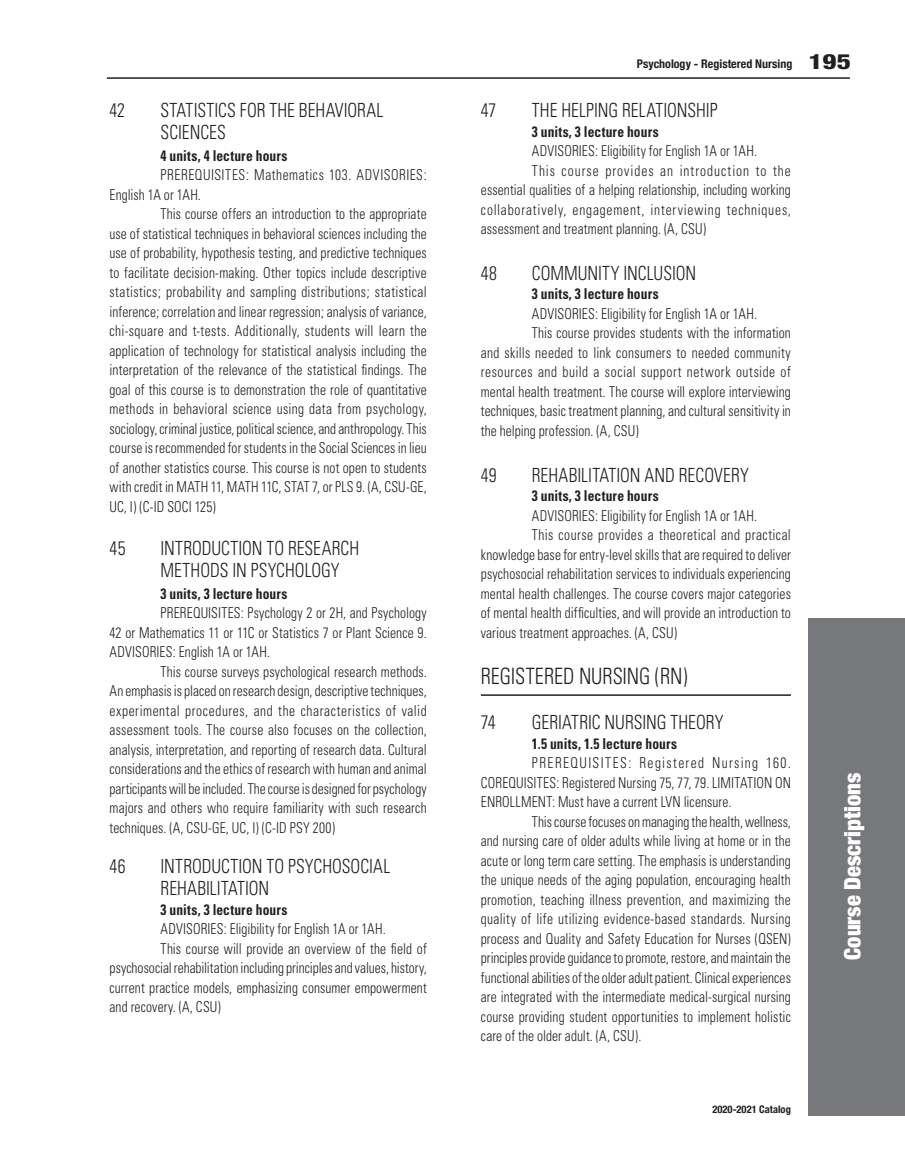
<style>
.page{position:relative;width:905px;height:1175px;background:#fff}
.page>*{position:absolute;margin:0;border:0;box-sizing:border-box;transform-origin:0 0}
.ProgramNAME{font:300 condensed 22.5px "Univers";color:#231f20;scale:.9 1}
.t1{font:900 condensed 22.5px "Helvetica Neue";color:#fff}
.t2{font:800 condensed 21px "Helvetica Neue";color:#231f20;scale:1.3 1}
.CourseTitlefinal{font:300 condensed 19.5px "Univers";color:#231f20;scale:.9 1}
.TEXTDES{font:300 condensed 15px/19.5px "Univers";letter-spacing:.01em;color:#231f20;text-align:justify;scale:.9 1}
.TEXTDES-2{font:700 condensed 15px "Univers";letter-spacing:.01em;color:#231f20;scale:.9 1}
.TEXTDES-3{font:300 condensed 15px/19.5px "Univers";letter-spacing:.035em;color:#231f20;scale:.9 1}
.CourseTitlefinal-2{font:700 condensed 15px "Univers";letter-spacing:.01em;color:#231f20;scale:.9 1}
.t3{font:700 condensed 12px "Helvetica Neue";color:#231f20}
.t4{font:700 condensed 10.5px "Helvetica Neue";color:#231f20}
</style>
<div class="page">
<hr style="left:107px;top:77px;width:742px;height:2px;background:#231f20">
<div style="left:808px;top:618px;width:96px;height:497px;background:#76787b"></div>
<hr style="left:481px;top:694px;width:309px;height:2px;background:#231f20">
<p class="CourseTitlefinal" style="left:110px;top:98px;width:19px">42</p>
<p class="CourseTitlefinal" style="left:161px;top:98px;width:249px">STATISTICS FOR THE BEHAVIORAL</p>
<p class="CourseTitlefinal" style="left:161px;top:120px;width:74px">SCIENCES</p>
<p class="CourseTitlefinal-2" style="left:160px;top:146px;width:142px">4 units, 4 lecture hours</p>
<p class="TEXTDES-3" style="left:110px;top:165px;width:354px;text-indent:51px">PREREQUISITES: Mathematics 103. ADVISORIES:<br>English 1A or 1AH.</p>
<p class="TEXTDES" style="left:110px;top:204px;width:354px;text-indent:51px">This course offers an introduction to the appropriate use of statistical techniques in behavioral sciences including the use of probability, hypothesis testing, and predictive techniques to facilitate decision-making. Other topics include descriptive statistics; probability and sampling distributions; statistical inference; correlation and linear regression; analysis of variance, chi-square and t-tests. Additionally, students will learn the application of technology for statistical analysis including the interpretation of the relevance of the statistical findings. The goal of this course is to demonstration the role of quantitative methods in behavioral science using data from psychology, sociology, criminal justice, political science, and anthropology. This course is recommended for students in the Social Sciences in lieu of another statistics course. This course is not open to students with credit in MATH 11, MATH 11C, STAT 7, or PLS 9. (A, CSU-GE, UC, I) (C-ID SOCI 125)</p>
<p class="CourseTitlefinal" style="left:110px;top:536px;width:19px">45</p>
<p class="CourseTitlefinal" style="left:161px;top:536px;width:222px">INTRODUCTION TO RESEARCH</p>
<p class="CourseTitlefinal" style="left:161px;top:558px;width:200px">METHODS IN PSYCHOLOGY</p>
<p class="CourseTitlefinal-2" style="left:160px;top:584px;width:142px">3 units, 3 lecture hours</p>
<p class="TEXTDES" style="left:110px;top:603px;width:354px;text-indent:51px">PREREQUISITES: Psychology 2 or 2H, and Psychology 42 or Mathematics 11 or 11C or Statistics 7 or Plant Science 9.<br>ADVISORIES: English 1A or 1AH.</p>
<p class="TEXTDES" style="left:110px;top:661px;width:354px;text-indent:51px">This course surveys psychological research methods.<br>An emphasis is placed on research design, descriptive techniques, experimental procedures, and the characteristics of valid assessment tools. The course also focuses on the collection, analysis, interpretation, and reporting of research data. Cultural considerations and the ethics of research with human and animal participants will be included. The course is designed for psychology majors and others who require familiarity with such research techniques. (A, CSU-GE, UC, I) (C-ID PSY 200)</p>
<p class="CourseTitlefinal" style="left:110px;top:854px;width:19px">46</p>
<p class="CourseTitlefinal" style="left:161px;top:854px;width:257px">INTRODUCTION TO PSYCHOSOCIAL</p>
<p class="CourseTitlefinal" style="left:161px;top:876px;width:122px">REHABILITATION</p>
<p class="TEXTDES-2" style="left:160px;top:900px;width:142px">3 units, 3 lecture hours</p>
<p class="TEXTDES" style="left:160px;top:919px;width:251px">ADVISORIES: Eligibility for English 1A or 1AH.</p>
<p class="TEXTDES" style="left:110px;top:938px;width:354px;text-indent:51px">This course will provide an overview of the field of psychosocial rehabilitation including principles and values, history, current practice models, emphasizing consumer empowerment and recovery. (A, CSU)</p>
<p class="t3" style="left:636px;top:54px;width:157px">Psychology - Registered Nursing</p>
<p class="CourseTitlefinal" style="left:481px;top:98px;width:19px">47</p>
<p class="CourseTitlefinal" style="left:532px;top:98px;width:208px">THE HELPING RELATIONSHIP</p>
<p class="TEXTDES-2" style="left:532px;top:122px;width:142px">3 units, 3 lecture hours</p>
<p class="TEXTDES" style="left:532px;top:141px;width:251px">ADVISORIES: Eligibility for English 1A or 1AH.</p>
<p class="TEXTDES" style="left:481px;top:160px;width:346px;text-indent:51px">This course provides an introduction to the essential qualities of a helping relationship, including working collaboratively, engagement, interviewing techniques, assessment and treatment planning. (A, CSU)</p>
<p class="CourseTitlefinal" style="left:481px;top:261px;width:19px">48</p>
<p class="CourseTitlefinal" style="left:532px;top:261px;width:184px">COMMUNITY INCLUSION</p>
<p class="TEXTDES-2" style="left:532px;top:285px;width:142px">3 units, 3 lecture hours</p>
<p class="TEXTDES" style="left:532px;top:304px;width:251px">ADVISORIES: Eligibility for English 1A or 1AH.</p>
<p class="TEXTDES" style="left:481px;top:323px;width:346px;text-indent:51px">This course provides students with the information and skills needed to link consumers to needed community resources and build a social support network outside of mental health treatment. The course will explore interviewing techniques, basic treatment planning, and cultural sensitivity in the helping profession. (A, CSU)</p>
<p class="CourseTitlefinal" style="left:481px;top:463px;width:19px">49</p>
<p class="CourseTitlefinal" style="left:532px;top:463px;width:242px">REHABILITATION AND RECOVERY</p>
<p class="TEXTDES-2" style="left:532px;top:486px;width:142px">3 units, 3 lecture hours</p>
<p class="TEXTDES" style="left:532px;top:505px;width:251px">ADVISORIES: Eligibility for English 1A or 1AH.</p>
<p class="TEXTDES" style="left:481px;top:525px;width:346px;text-indent:51px">This course provides a theoretical and practical knowledge base for entry-level skills that are required to deliver psychosocial rehabilitation services to individuals experiencing mental health challenges. The course covers major categories of mental health difficulties, and will provide an introduction to various treatment approaches. (A, CSU)</p>
<p class="ProgramNAME" style="left:481px;top:662px;width:231px">REGISTERED NURSING (RN)</p>
<p class="CourseTitlefinal" style="left:481px;top:710px;width:18px">74</p>
<p class="CourseTitlefinal" style="left:532px;top:710px;width:214px">GERIATRIC NURSING THEORY</p>
<p class="TEXTDES-2" style="left:532px;top:734px;width:163px">1.5 units, 1.5 lecture hours</p>
<p class="TEXTDES" style="left:481px;top:753px;width:346px;text-indent:51px">PREREQUISITES: Registered Nursing 160.<br>COREQUISITES: Registered Nursing 75, 77, 79. LIMITATION ON ENROLLMENT: Must have a current LVN licensure.</p>
<p class="TEXTDES" style="left:481px;top:811px;width:346px;text-indent:51px">This course focuses on managing the health, wellness, and nursing care of older adults while living at home or in the acute or long term care setting. The emphasis is understanding the unique needs of the aging population, encouraging health promotion, teaching illness prevention, and maximizing the quality of life utilizing evidence-based standards. Nursing process and Quality and Safety Education for Nurses (QSEN) principles provide guidance to promote, restore, and maintain the functional abilities of the older adult patient. Clinical experiences are integrated with the intermediate medical-surgical nursing course providing student opportunities to implement holistic care of the older adult. (A, CSU).</p>
<h2 class="t2" style="left:808px;top:49px;width:34px">195</h2>
<h1 class="t1" style="left:833px;top:959px;width:188px;rotate:-90deg">Course Descriptions</h1>
<p class="t4" style="left:712px;top:1100px;width:80px">2020-2021 Catalog</p>
</div>
